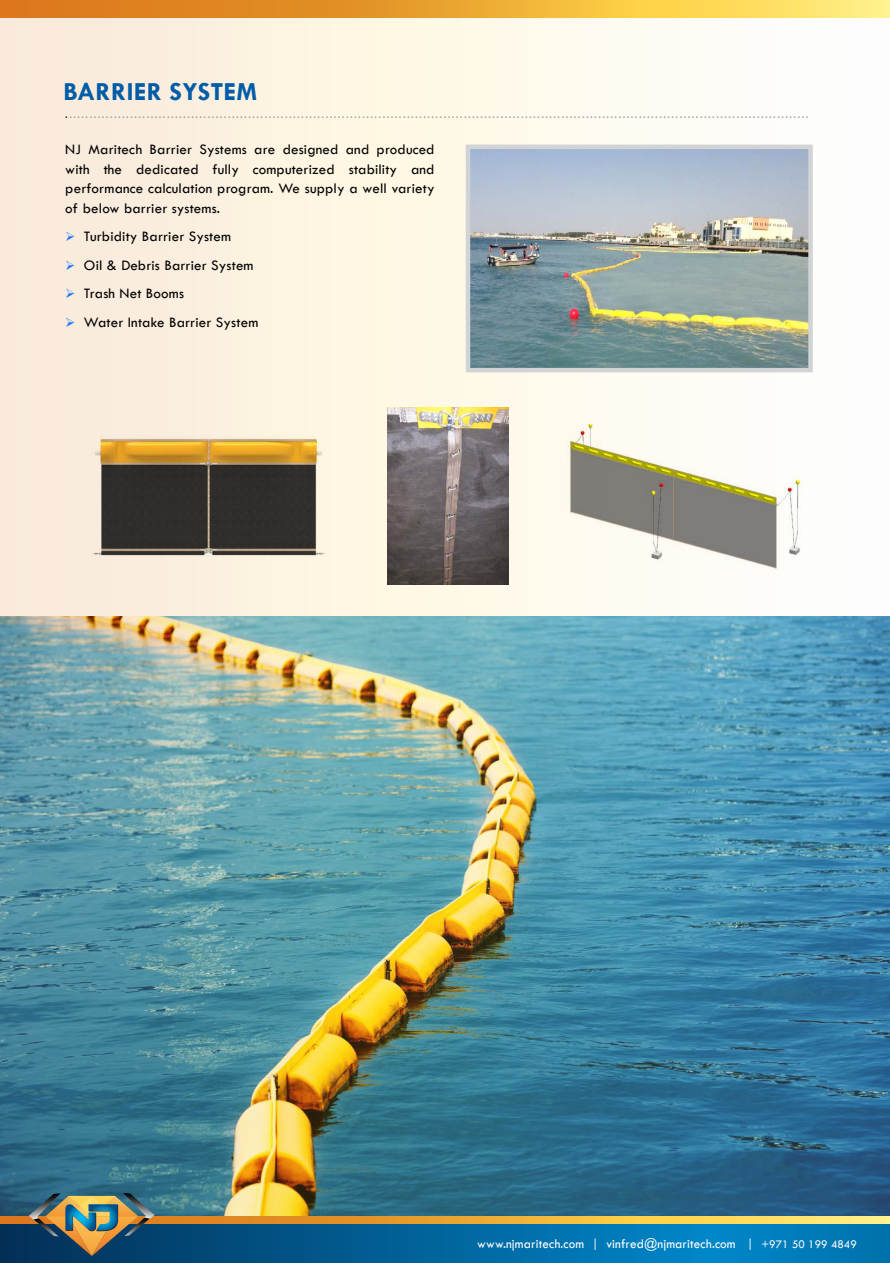
<style>
.page{position:relative;width:890px;height:1263px;background:#fff}
.page>*{position:absolute;margin:0;border:0;box-sizing:border-box;transform-origin:0 0}
.t1{font:700 26.25px "Tw Cen";letter-spacing:.01em;color:#005ca7}
.t2{font:15px/19.5px "Tw Cen";letter-spacing:.01em;color:#000;text-align:justify}
.t3{font:300 14.1px "Helvetica Neue";color:#8f9194}
.t4{font:13.65px "Tw Cen";letter-spacing:.01em;color:#fff;scale:.96 1}
.s1{color:#000}
.s2{color:#1273ff}
.s3{font-size:12px}
</style>
<div class="page">
<img style="left:0;top:19px;width:889px;height:1197px">
<svg style="left:0;top:0;width:889px;height:18px;background:#edab3a"></svg>
<svg style="left:0;top:1216px;width:889px;height:8px;background:#efb33f"></svg>
<svg style="left:0;top:1224px;width:889px;height:39px;background:#01669e"></svg>
<img style="left:29px;top:1193px;width:126px;height:63px">
<img style="left:470px;top:150px;width:337px;height:217px">
<div style="left:465px;top:145px;width:347px;height:227px;border:4px solid #d1d3d4"></div>
<img style="left:92px;top:436px;width:232px;height:123px">
<img style="left:387px;top:407px;width:121px;height:178px">
<img style="left:567px;top:424px;width:238px;height:146px">
<h1 class="t1" style="left:64px;top:76px;width:195px">BARRIER SYSTEM</h1>
<p class="t3" style="left:65px;top:101px;width:745px"><span class="s1">.</span>......................................................................................................................................................................................</p>
<p class="t2" style="left:65px;top:140px;width:370px">NJ Maritech Barrier Systems are designed and produced with the dedicated fully computerized stability and performance calculation program. We supply a well variety of below barrier systems.</p>
<p class="t2" style="left:65px;top:227px;width:167px"><span class="s2">➢</span> Turbidity Barrier System</p>
<p class="t2" style="left:65px;top:255px;width:190px"><span class="s2">➢</span> Oil &amp; Debris Barrier System</p>
<p class="t2" style="left:65px;top:284px;width:120px"><span class="s2">➢</span> Trash Net Booms</p>
<p class="t2" style="left:65px;top:312px;width:194px"><span class="s2">➢</span> Water Intake Barrier System</p>
<p class="t4" style="left:477px;top:1235px;width:396px">www.njmaritech.com | vinfred@njmaritech.com | <span class="s3">+971 50 199 4849</span></p>
</div>
